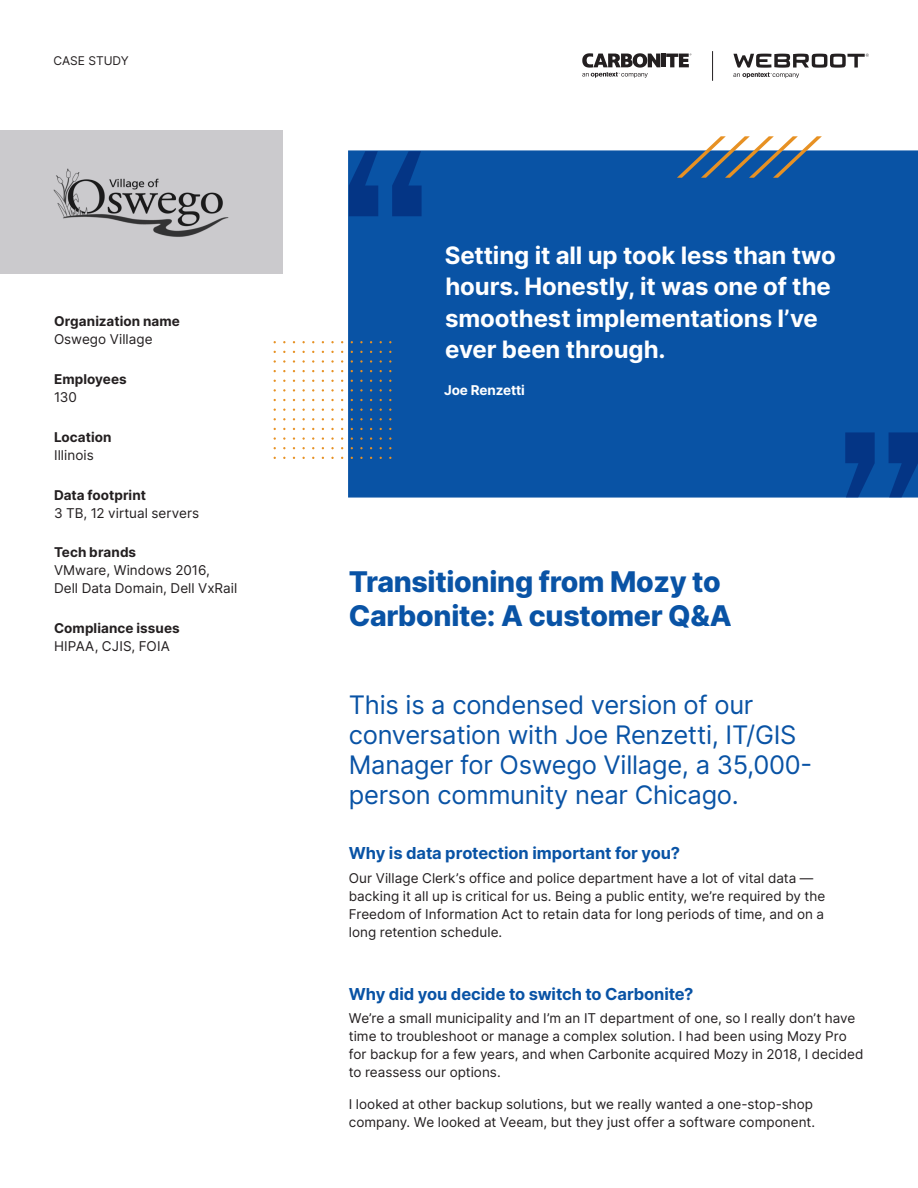
<style>
.page{position:relative;width:918px;height:1188px;background:#fff}
.page>*{position:absolute;margin:0;border:0;box-sizing:border-box;transform-origin:0 0}
.Headline{font:800 28.5px "Inter";letter-spacing:-.01em;color:#0953a5}
.Subhead_Level_1{font:25.5px/30px "Inter";letter-spacing:-.01em;color:#0953a5}
.Quote___Front_Page{font:700 24px/31.5px "Inter";letter-spacing:-.005em;color:#fff}
.Subhead_Level_2{font:700 16.5px "Inter";letter-spacing:-.005em;color:#0953a5}
.Body_-_copy{font:13.5px/18px "Inter";letter-spacing:.005em;color:#231f20}
.Sidebar___copy{font:13.5px/18px "Inter";letter-spacing:.005em;color:#231f20}
.Sidebar___Subhead{font:700 13.5px "Inter";letter-spacing:.005em;color:#231f20}
.Pull_Quote_-_Attribu{font:700 13.5px "Inter";letter-spacing:-.01em;color:#fff}
.Type_of_Asset__upper{font:12px "Inter";color:#231f20}
</style>
<div class="page">
<div style="left:348px;top:150px;width:570px;height:348px;background:#0953a5"></div>
<svg style="left:349px;top:151px;width:73px;height:65px;background:#064192"></svg>
<svg style="left:845px;top:432px;width:73px;height:66px;background:#074293"></svg>
<svg style="left:677px;top:136px;width:145px;height:42px"></svg>
<svg style="left:733px;top:54px;width:136px;height:24px"></svg>
<div style="left:661px;top:54px;width:5px;height:13px;background:#231f20"></div>
<svg style="left:666px;top:54px;width:25px;height:13px"></svg>
<svg style="left:582px;top:53px;width:78px;height:25px"></svg>
<hr style="left:712px;top:51px;width:1px;height:30px;background:#231f20">
<div style="left:0;top:130px;width:282px;height:144px;background:#cbcacd"></div>
<img style="left:53px;top:168px;width:176px;height:69px">
<p class="Type_of_Asset__upper" style="left:53px;top:52px;width:77px">CASE STUDY</p>
<p class="Sidebar___Subhead" style="left:54px;top:312px;width:127px">Organization name</p>
<p class="Sidebar___copy" style="left:54px;top:330px;width:100px">Oswego Village</p>
<p class="Sidebar___Subhead" style="left:54px;top:369px;width:74px">Employees</p>
<p class="Sidebar___copy" style="left:54px;top:388px;width:24px">130</p>
<p class="Sidebar___Subhead" style="left:54px;top:427px;width:59px">Location</p>
<p class="Sidebar___copy" style="left:54px;top:446px;width:41px">Illinois</p>
<p class="Sidebar___Subhead" style="left:54px;top:485px;width:93px">Data footprint</p>
<p class="Sidebar___copy" style="left:54px;top:503px;width:147px">3 TB, 12 virtual servers</p>
<p class="Sidebar___Subhead" style="left:54px;top:543px;width:84px">Tech brands</p>
<p class="Sidebar___copy" style="left:54px;top:561px;width:185px">VMware, Windows 2016,<br>Dell Data Domain, Dell VxRail</p>
<p class="Sidebar___Subhead" style="left:54px;top:618px;width:127px">Compliance issues</p>
<p class="Sidebar___copy" style="left:54px;top:637px;width:117px">HIPAA, CJIS, FOIA</p>
<p class="Quote___Front_Page" style="left:445px;top:239px;width:393px">Setting it all up took less than two hours. Honestly, it was one of the smoothest implementations I’ve ever been through.</p>
<p class="Pull_Quote_-_Attribu" style="left:444px;top:380px;width:82px">Joe Renzetti</p>
<p class="Headline" style="left:349px;top:561px;width:373px">Transitioning from Mozy to</p>
<p class="Headline" style="left:349px;top:595px;width:384px">Carbonite: A customer Q&amp;A</p>
<p class="Subhead_Level_1" style="left:349px;top:690px;width:465px">This is a condensed version of our conversation with Joe Renzetti, IT/GIS Manager for Oswego Village, a 35,000- person community near Chicago.</p>
<p class="Subhead_Level_2" style="left:349px;top:841px;width:333px">Why is data protection important for you?</p>
<p class="Body_-_copy" style="left:349px;top:869px;width:478px">Our Village Clerk’s office and police department have a lot of vital data — backing it all up is critical for us. Being a public entity, we’re required by the Freedom of Information Act to retain data for long periods of time, and on a long retention schedule.</p>
<p class="Subhead_Level_2" style="left:349px;top:982px;width:346px">Why did you decide to switch to Carbonite?</p>
<p class="Body_-_copy" style="left:349px;top:1009px;width:516px">We’re a small municipality and I’m an IT department of one, so I really don’t have time to troubleshoot or manage a complex solution. I had been using Mozy Pro for backup for a few years, and when Carbonite acquired Mozy in 2018, I decided to reassess our options.</p>
<p class="Body_-_copy" style="left:349px;top:1094px;width:468px">I looked at other backup solutions, but we really wanted a one-stop-shop company. We looked at Veeam, but they just offer a software component.</p>
</div>
